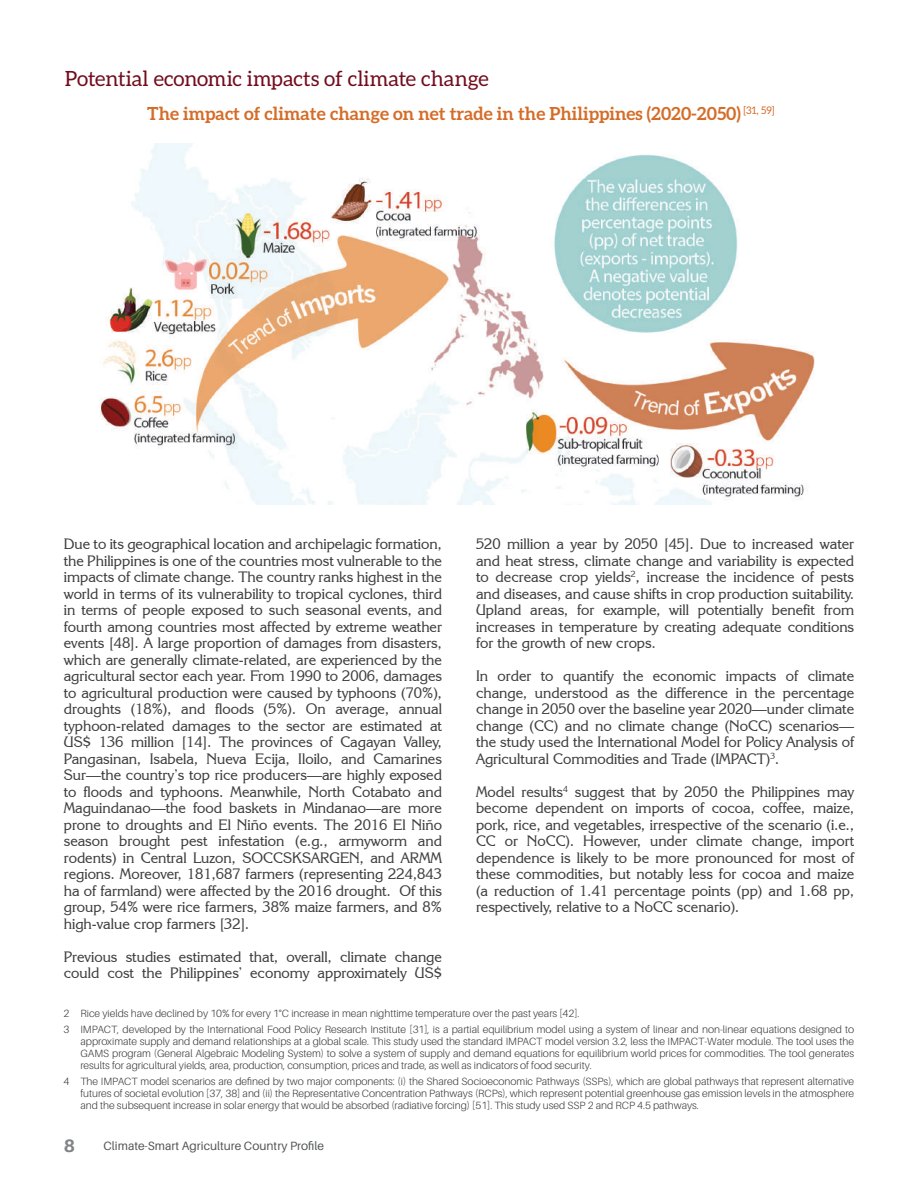
<style>
.page{position:relative;width:918px;height:1188px;background:#fff}
.page>*{position:absolute;margin:0;border:0;box-sizing:border-box;transform-origin:0 0}
.t1{font:21px "Aleo";color:#720c1d}
.t2{font:700 18px "Aleo";color:#d56c27}
.t3{font:700 18px "Aileron";color:#808285}
.t4{font:15px/16.5px "Korinna IT Cby BT";color:#3e3e3f;text-align:justify}
.t5{font:12px "Aileron";color:#545557}
.t6{font:300 10.5px/12px "Aileron";color:#3e3e3f;text-align:justify}
</style>
<div class="page">
<img style="left:100px;top:143px;width:715px;height:361px">
<h1 class="t1" style="left:65px;top:67px;width:425px">Potential economic impacts of climate change</h1>
<p class="t2" style="left:147px;top:103px;width:629px">The impact of climate change on net trade in the Philippines (2020-2050) <sup>[31,</sup> <sup>59]</sup></p>
<p class="t4" style="left:64px;top:536px;width:380px">Due to its geographical location and archipelagic formation, the Philippines is one of the countries most vulnerable to the impacts of climate change. The country ranks highest in the world in terms of its vulnerability to tropical cyclones, third in terms of people exposed to such seasonal events, and fourth among countries most affected by extreme weather events [48]. A large proportion of damages from disasters, which are generally climate-related, are experienced by the agricultural sector each year. From 1990 to 2006, damages to agricultural production were caused by typhoons (70%), droughts (18%), and floods (5%). On average, annual typhoon-related damages to the sector are estimated at US$ 136 million [14]. The provinces of Cagayan Valley, Pangasinan, Isabela, Nueva Ecija, Iloilo, and Camarines Sur—the country’s top rice producers—are highly exposed to floods and typhoons. Meanwhile, North Cotabato and Maguindanao—the food baskets in Mindanao—are more prone to droughts and El Niño events. The 2016 El Niño season brought pest infestation (e.g., armyworm and rodents) in Central Luzon, SOCCSKSARGEN, and ARMM regions. Moreover, 181,687 farmers (representing 224,843 ha of farmland) were affected by the 2016 drought. Of this group, 54% were rice farmers, 38% maize farmers, and 8% high-value crop farmers [32].</p>
<p class="t4" style="left:64px;top:948px;width:380px">Previous studies estimated that, overall, climate change could cost the Philippines’ economy approximately US$</p>
<p class="t4" style="left:476px;top:535px;width:380px">520 million a year by 2050 [45]. Due to increased water and heat stress, climate change and variability is expected to decrease crop yields<sup>2</sup>, increase the incidence of pests and diseases, and cause shifts in crop production suitability.<br>Upland areas, for example, will potentially benefit from increases in temperature by creating adequate conditions for the growth of new crops.</p>
<p class="t4" style="left:476px;top:667px;width:380px">In order to quantify the economic impacts of climate change, understood as the difference in the percentage change in 2050 over the baseline year 2020—under climate change (CC) and no climate change (NoCC) scenarios— the study used the International Model for Policy Analysis of Agricultural Commodities and Trade (IMPACT)<sup>3</sup>.</p>
<p class="t4" style="left:476px;top:783px;width:380px">Model results<sup>4</sup> suggest that by 2050 the Philippines may become dependent on imports of cocoa, coffee, maize, pork, rice, and vegetables, irrespective of the scenario (i.e., CC or NoCC). However, under climate change, import dependence is likely to be more pronounced for most of these commodities, but notably less for cocoa and maize (a reduction of 1.41 percentage points (pp) and 1.68 pp, respectively, relative to a NoCC scenario).</p>
<p class="t6" style="left:64px;top:1005px;width:792px;line-height:16.2px">2 Rice yields have declined by 10% for every 1°C increase in mean nighttime temperature over the past years [42].<br>3 IMPACT, developed by the International Food Policy Research Institute [31], is a partial equilibrium model using a system of linear and non-linear equations designed to</p>
<p class="t6" style="left:81px;top:1036px;width:775px">approximate supply and demand relationships at a global scale. This study used the standard IMPACT model version 3.2, less the IMPACT-Water module. The tool uses the GAMS program (General Algebraic Modeling System) to solve a system of supply and demand equations for equilibrium world prices for commodities. The tool generates results for agricultural yields, area, production, consumption, prices and trade, as well as indicators of food security.</p>
<p class="t6" style="left:81px;top:1076px;width:775px;text-indent:-17px">4 The IMPACT model scenarios are defined by two major components: (i) the Shared Socioeconomic Pathways (SSPs), which are global pathways that represent alternative futures of societal evolution [37, 38] and (ii) the Representative Concentration Pathways (RCPs), which represent potential greenhouse gas emission levels in the atmosphere and the subsequent increase in solar energy that would be absorbed (radiative forcing) [51]. This study used SSP 2 and RCP 4.5 pathways.</p>
<p class="t3" style="left:64px;top:1136px;width:13px">8</p>
<p class="t5" style="left:104px;top:1139px;width:222px">Climate-Smart Agriculture Country Profile</p>
</div>
